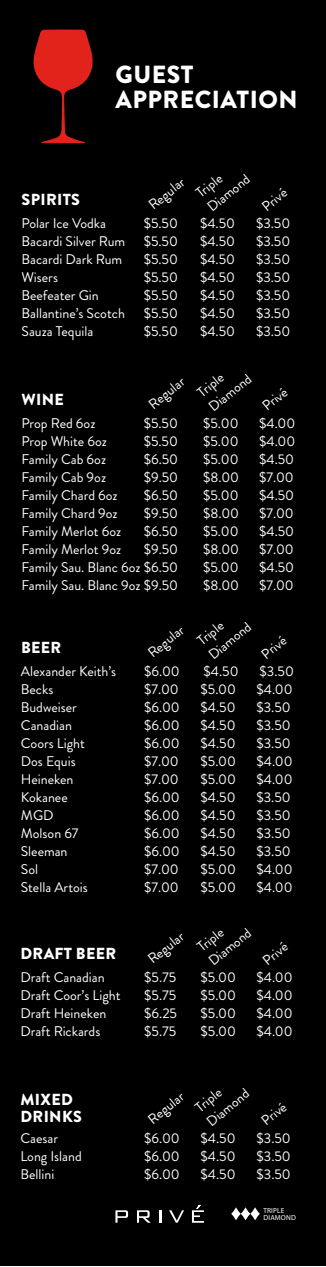
<style>
.page{position:relative;width:326px;height:1267px;background:#fff}
.page>*{position:absolute;margin:0;border:0;box-sizing:border-box;transform-origin:0 0}
.t1{font:900 24.75px/24.2px "Brandon Grotesque";letter-spacing:.02em;color:#fff}
.t2{font:900 16px/16.5px "Brandon Grotesque";letter-spacing:.02em;color:#fff}
.t3{font:14px/18px "Brandon Grotesque";color:#fff;text-align:justify}
.t4{font:7.3px/7.3px "Myriad Pro";letter-spacing:.02em;color:#fff}
</style>
<div class="page">
<div style="left:0;top:0;width:326px;height:1265px;background:#000"></div>
<svg style="left:115px;top:1210px;width:13px;height:12px"></svg>
<svg style="left:137px;top:1210px;width:13px;height:12px"></svg>
<svg style="left:159px;top:1210px;width:2px;height:12px"></svg>
<svg style="left:169px;top:1210px;width:15px;height:12px"></svg>
<svg style="left:192px;top:1204px;width:12px;height:18px"></svg>
<svg style="left:240px;top:1207px;width:10px;height:13px"></svg>
<svg style="left:231px;top:1207px;width:9px;height:13px"></svg>
<svg style="left:250px;top:1207px;width:9px;height:13px"></svg>
<svg style="left:33px;top:30px;width:60px;height:113px"></svg>
<h1 class="t1" style="left:115px;top:63px;width:183px">GUEST<br>APPRECIATION</h1>
<p class="t3" style="left:145px;top:200px;width:43px;rotate:-39deg">Regular</p>
<p class="t3" style="left:192px;top:188px;width:52px;rotate:-39deg">Triple<br>Diamond</p>
<p class="t3" style="left:258px;top:201px;width:29px;rotate:-39deg">Privé</p>
<p class="t2" style="left:22px;top:192px;width:60px">SPIRITS</p>
<p class="t3" style="left:22px;top:214px;width:105px;text-align:left">Polar Ice Vodka<br>Bacardi Silver Rum<br>Bacardi Dark Rum<br>Wisers<br>Beefeater Gin<br>Ballantine’s Scotch<br>Sauza Tequila</p>
<p class="t3" style="left:143px;top:214px;width:36px">$5.50 $5.50 $5.50 $5.50 $5.50 $5.50 $5.50</p>
<p class="t3" style="left:200px;top:214px;width:36px">$4.50 $4.50 $4.50 $4.50 $4.50 $4.50 $4.50</p>
<p class="t3" style="left:256px;top:214px;width:36px">$3.50 $3.50 $3.50 $3.50 $3.50 $3.50 $3.50</p>
<p class="t3" style="left:145px;top:399px;width:43px;rotate:-39deg">Regular</p>
<p class="t3" style="left:193px;top:387px;width:52px;rotate:-39deg">Triple<br>Diamond</p>
<p class="t3" style="left:258px;top:401px;width:29px;rotate:-39deg">Privé</p>
<p class="t2" style="left:22px;top:391px;width:44px">WINE</p>
<p class="t3" style="left:22px;top:414px;width:158px;text-align:left">Prop Red 6oz<br>Prop White 6oz<br>Family Cab 6oz<br>Family Cab 9oz<br>Family Chard 6oz<br>Family Chard 9oz<br>Family Merlot 6oz<br>Family Merlot 9oz<br>Family Sau. Blanc 6oz $6.50<br>Family Sau. Blanc 9oz $9.50</p>
<p class="t3" style="left:143px;top:414px;width:36px">$5.50 $5.50 $6.50 $9.50 $6.50 $9.50 $6.50 $9.50</p>
<p class="t3" style="left:203px;top:414px;width:37px">$5.00 $5.00 $5.00 $8.00 $5.00 $8.00 $5.00 $8.00 $5.00 $8.00</p>
<p class="t3" style="left:259px;top:414px;width:38px">$4.00 $4.00 $4.50 $7.00 $4.50 $7.00 $4.50 $7.00 $4.50 $7.00</p>
<p class="t3" style="left:144px;top:647px;width:43px;rotate:-39deg">Regular</p>
<p class="t3" style="left:193px;top:635px;width:52px;rotate:-39deg">Triple<br>Diamond</p>
<p class="t3" style="left:257px;top:649px;width:29px;rotate:-39deg">Privé</p>
<p class="t2" style="left:21px;top:639px;width:42px">BEER</p>
<p class="t3" style="left:21px;top:662px;width:97px;text-align:left">Alexander Keith’s<br>Becks<br>Budweiser<br>Canadian<br>Coors Light<br>Dos Equis<br>Heineken<br>Kokanee<br>MGD<br>Molson 67<br>Sleeman<br>Sol<br>Stella Artois</p>
<p class="t3" style="left:144px;top:662px;width:37px">$6.00 $7.00 $6.00 $6.00 $6.00 $7.00 $7.00 $6.00 $6.00 $6.00 $6.00 $7.00 $7.00</p>
<p class="t3" style="left:200px;top:662px;width:40px;text-align:left">$4.50 $5.00 $4.50 $4.50 $4.50 $5.00 $5.00 $4.50 $4.50 $4.50 $4.50 $5.00 $5.00</p>
<p class="t3" style="left:256px;top:662px;width:39px;text-align:left">$3.50 $4.00 $3.50 $3.50 $3.50 $4.00 $4.00 $3.50 $3.50 $3.50 $3.50 $4.00 $4.00</p>
<p class="t3" style="left:144px;top:953px;width:43px;rotate:-39deg">Regular</p>
<p class="t3" style="left:193px;top:941px;width:52px;rotate:-39deg">Triple<br>Diamond</p>
<p class="t3" style="left:259px;top:955px;width:29px;rotate:-39deg">Privé</p>
<p class="t2" style="left:20px;top:945px;width:97px">DRAFT BEER</p>
<p class="t3" style="left:20px;top:968px;width:102px;text-align:left">Draft Canadian<br>Draft Coor’s Light<br>Draft Heineken<br>Draft Rickards</p>
<p class="t3" style="left:144px;top:968px;width:34px">$5.75 $5.75 $6.25 $5.75</p>
<p class="t3" style="left:200px;top:968px;width:37px">$5.00 $5.00 $5.00 $5.00</p>
<p class="t3" style="left:256px;top:968px;width:38px">$4.00 $4.00 $4.00 $4.00</p>
<p class="t3" style="left:144px;top:1114px;width:43px;rotate:-39deg">Regular</p>
<p class="t3" style="left:191px;top:1102px;width:52px;rotate:-39deg">Triple<br>Diamond</p>
<p class="t2" style="left:20px;top:1091px;width:63px">MIXED<br>DRINKS</p>
<p class="t3" style="left:20px;top:1128px;width:63px;text-align:left">Caesar<br>Long Island<br>Bellini</p>
<p class="t3" style="left:144px;top:1128px;width:37px">$6.00 $6.00 $6.00</p>
<p class="t3" style="left:200px;top:1128px;width:36px">$4.50 $4.50 $4.50</p>
<p class="t3" style="left:256px;top:1128px;width:36px">$3.50 $3.50 $3.50</p>
<p class="t3" style="left:257px;top:1115px;width:29px;rotate:-39deg">Privé</p>
<p class="t4" style="left:263px;top:1206px;width:34px">TRIPLE<br>DIAMOND</p>
</div>
